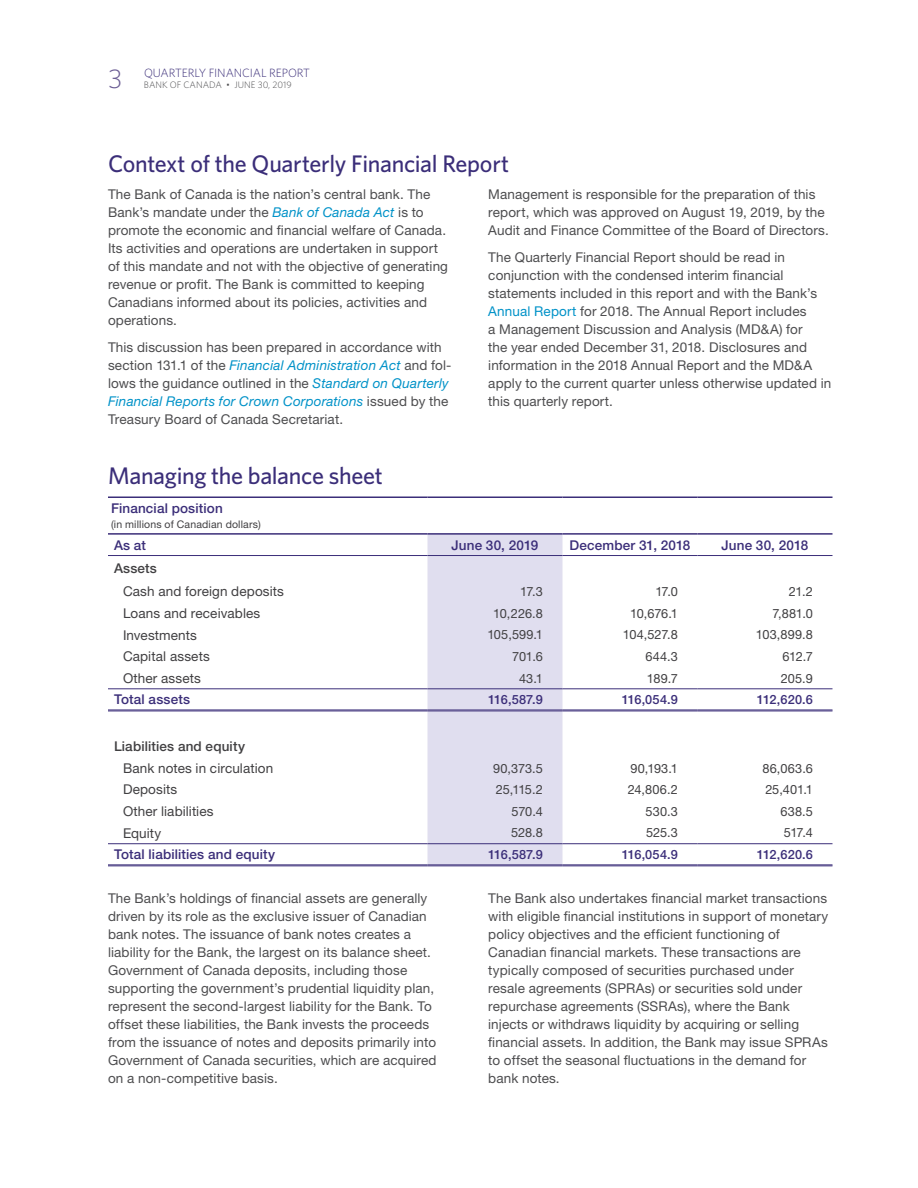
<style>
.page{position:relative;width:918px;height:1188px;background:#fff}
.page>*{position:absolute;margin:0;border:0;box-sizing:border-box;transform-origin:0 0}
.t1{font:300 27px "Whitney";color:#6b5d94}
.t2{font:500 24px "Whitney";letter-spacing:-.015em;color:#3b2e79}
.t3{font:13.5px/18px "Helvetica Neue LT Std";letter-spacing:.01em;color:#4d4d4f}
.t4{font:13.5px "Helvetica Neue LT Std";letter-spacing:.01em;color:#414042}
.t5{font:500 13.5px "Helvetica Neue LT Std";letter-spacing:.01em;color:#3b2e79}
.t6{font:500 13.5px "Helvetica Neue LT Std";letter-spacing:.01em;color:#414042}
.t7{font:12.75px "Helvetica Neue LT Std";letter-spacing:-.005em;color:#414042}
.t8{font:500 12.75px "Helvetica Neue LT Std";letter-spacing:-.04em;color:#3b2e79}
.t9{font:300 12px "Whitney";letter-spacing:-.01em;color:#3b2e79}
.t10{font:10.5px "Helvetica Neue LT Std";letter-spacing:.015em;color:#414042}
.t11{font:300 9.3px "Whitney";color:#4d4d4f}
.s1{font-style:italic;color:#0092c8}
.s2{color:#0092c8}
</style>
<div class="page">
<div style="left:428px;top:535px;width:134px;height:330px;background:#e0deef"></div>
<hr style="left:108px;top:533px;width:320px;height:2px;background:#3b2e79">
<hr style="left:428px;top:533px;width:134px;height:2px;background:#3b2e79">
<hr style="left:562px;top:533px;width:136px;height:2px;background:#3b2e79">
<hr style="left:698px;top:533px;width:134px;height:2px;background:#3b2e79">
<hr style="left:108px;top:555px;width:320px;height:1px;background:#3b2e79">
<hr style="left:428px;top:555px;width:134px;height:1px;background:#3b2e79">
<hr style="left:562px;top:555px;width:136px;height:1px;background:#3b2e79">
<hr style="left:698px;top:555px;width:134px;height:1px;background:#3b2e79">
<hr style="left:108px;top:688px;width:320px;height:1px;background:#3b2e79">
<hr style="left:428px;top:688px;width:134px;height:1px;background:#3b2e79">
<hr style="left:562px;top:688px;width:136px;height:1px;background:#3b2e79">
<hr style="left:698px;top:688px;width:134px;height:1px;background:#3b2e79">
<hr style="left:108px;top:710px;width:320px;height:1px;background:#3b2e79">
<hr style="left:108px;top:711px;width:320px;height:1px;background:#3b2e79">
<hr style="left:428px;top:710px;width:134px;height:1px;background:#3b2e79">
<hr style="left:428px;top:711px;width:134px;height:1px;background:#3b2e79">
<hr style="left:562px;top:710px;width:136px;height:1px;background:#3b2e79">
<hr style="left:562px;top:711px;width:136px;height:1px;background:#3b2e79">
<hr style="left:698px;top:710px;width:134px;height:1px;background:#3b2e79">
<hr style="left:698px;top:711px;width:134px;height:1px;background:#3b2e79">
<hr style="left:108px;top:843px;width:320px;height:1px;background:#3b2e79">
<hr style="left:428px;top:843px;width:134px;height:1px;background:#3b2e79">
<hr style="left:562px;top:843px;width:136px;height:1px;background:#3b2e79">
<hr style="left:698px;top:843px;width:134px;height:1px;background:#3b2e79">
<hr style="left:108px;top:496px;width:320px;height:2px;background:#3b2e79">
<hr style="left:428px;top:496px;width:134px;height:2px;background:#3b2e79">
<hr style="left:562px;top:496px;width:136px;height:2px;background:#3b2e79">
<hr style="left:698px;top:496px;width:134px;height:2px;background:#3b2e79">
<hr style="left:108px;top:865px;width:320px;height:1px;background:#3b2e79">
<hr style="left:108px;top:866px;width:320px;height:1px;background:#3b2e79">
<hr style="left:428px;top:865px;width:134px;height:1px;background:#3b2e79">
<hr style="left:428px;top:866px;width:134px;height:1px;background:#3b2e79">
<hr style="left:562px;top:865px;width:136px;height:1px;background:#3b2e79">
<hr style="left:562px;top:866px;width:136px;height:1px;background:#3b2e79">
<hr style="left:698px;top:865px;width:134px;height:1px;background:#3b2e79">
<hr style="left:698px;top:866px;width:134px;height:1px;background:#3b2e79">
<h1 class="t1" style="left:108px;top:60px;width:16px">3</h1>
<p class="t9" style="left:144px;top:65px;width:168px">QUARTERLY FINANCIAL REPORT</p>
<p class="t11" style="left:144px;top:79px;width:101px">BANK OF CANADA • JUNE</p>
<p class="t11" style="left:258px;top:79px;width:36px">30, 2019</p>
<h2 class="t2" style="left:108px;top:148px;width:403px">Context of the Quarterly Financial Report</h2>
<p class="t3" style="left:108px;top:185px;width:342px">The Bank of Canada is the nation’s central bank. The Bank’s mandate under the <span class="s1">Bank of Canada Act</span> is to promote the economic and financial welfare of Canada.<br>Its activities and operations are undertaken in support of this mandate and not with the objective of generating revenue or profit. The Bank is committed to keeping Canadians informed about its policies, activities and operations.</p>
<p class="t3" style="left:108px;top:338px;width:345px">This discussion has been prepared in accordance with section 131.1 of the <span class="s1">Financial Administration Act</span> and fol&shy;lows the guidance outlined in the <span class="s1">Standard on Quarterly Financial Reports for Crown Corporations</span> issued by the Treasury Board of Canada Secretariat.</p>
<p class="t3" style="left:488px;top:185px;width:342px">Management is responsible for the preparation of this report, which was approved on August 19, 2019, by the<br>Audit and Finance Committee of the Board of Directors.</p>
<p class="t3" style="left:488px;top:248px;width:345px">The Quarterly Financial Report should be read in conjunction with the condensed interim financial statements included in this report and with the Bank’s <span class="s2">Annual Report</span> for 2018. The Annual Report includes<br>a Management Discussion and Analysis (MD&amp;A) for<br>the year ended December 31, 2018. Disclosures and information in the 2018 Annual Report and the MD&amp;A apply to the current quarter unless otherwise updated in this quarterly report.</p>
<h2 class="t2" style="left:108px;top:460px;width:276px">Managing the balance sheet</h2>
<p class="t5" style="left:111px;top:500px;width:113px">Financial position</p>
<p class="t10" style="left:111px;top:518px;width:151px">(in millions of Canadian dollars)</p>
<p class="t5" style="left:114px;top:537px;width:34px">As at</p>
<p class="t5" style="left:452px;top:537px;width:88px">June 30, 2019</p>
<p class="t5" style="left:570px;top:537px;width:122px">December 31, 2018</p>
<p class="t5" style="left:722px;top:537px;width:88px">June 30, 2018</p>
<p class="t6" style="left:114px;top:560px;width:44px">Assets</p>
<p class="t4" style="left:123px;top:583px;width:163px">Cash and foreign deposits</p>
<p class="t7" style="left:520px;top:584px;width:24px">17.3</p>
<p class="t7" style="left:655px;top:584px;width:24px">17.0</p>
<p class="t7" style="left:789px;top:584px;width:26px">21.2</p>
<p class="t4" style="left:123px;top:605px;width:139px">Loans and receivables</p>
<p class="t7" style="left:493px;top:605px;width:51px">10,226.8</p>
<p class="t7" style="left:630px;top:605px;width:49px">10,676.1</p>
<p class="t7" style="left:772px;top:605px;width:42px">7,881.0</p>
<p class="t4" style="left:123px;top:627px;width:76px">Investments</p>
<p class="t7" style="left:487px;top:627px;width:57px">105,599.1</p>
<p class="t7" style="left:623px;top:627px;width:57px">104,527.8</p>
<p class="t7" style="left:756px;top:627px;width:59px">103,899.8</p>
<p class="t4" style="left:123px;top:648px;width:88px">Capital assets</p>
<p class="t7" style="left:512px;top:649px;width:32px">701.6</p>
<p class="t7" style="left:646px;top:649px;width:34px">644.3</p>
<p class="t7" style="left:782px;top:649px;width:32px">612.7</p>
<p class="t4" style="left:123px;top:670px;width:79px">Other assets</p>
<p class="t7" style="left:519px;top:670px;width:25px">43.1</p>
<p class="t7" style="left:647px;top:670px;width:33px">189.7</p>
<p class="t7" style="left:781px;top:670px;width:34px">205.9</p>
<p class="t5" style="left:114px;top:692px;width:78px">Total assets</p>
<p class="t8" style="left:488px;top:692px;width:56px">116,587.9</p>
<p class="t8" style="left:622px;top:692px;width:58px">116,054.9</p>
<p class="t8" style="left:757px;top:692px;width:58px">112,620.6</p>
<p class="t6" style="left:114px;top:738px;width:133px">Liabilities and equity</p>
<p class="t4" style="left:123px;top:760px;width:152px">Bank notes in circulation</p>
<p class="t7" style="left:493px;top:760px;width:51px">90,373.5</p>
<p class="t7" style="left:630px;top:760px;width:49px">90,193.1</p>
<p class="t7" style="left:762px;top:760px;width:52px">86,063.6</p>
<p class="t4" style="left:123px;top:782px;width:56px">Deposits</p>
<p class="t7" style="left:496px;top:782px;width:49px">25,115.2</p>
<p class="t7" style="left:628px;top:782px;width:52px">24,806.2</p>
<p class="t7" style="left:765px;top:782px;width:49px">25,401.1</p>
<p class="t4" style="left:123px;top:803px;width:92px">Other liabilities</p>
<p class="t7" style="left:511px;top:804px;width:33px">570.4</p>
<p class="t7" style="left:646px;top:804px;width:34px">530.3</p>
<p class="t7" style="left:780px;top:804px;width:34px">638.5</p>
<p class="t4" style="left:123px;top:825px;width:40px">Equity</p>
<p class="t7" style="left:511px;top:825px;width:33px">528.8</p>
<p class="t7" style="left:646px;top:825px;width:33px">525.3</p>
<p class="t7" style="left:784px;top:825px;width:31px">517.4</p>
<p class="t5" style="left:114px;top:847px;width:163px">Total liabilities and equity</p>
<p class="t8" style="left:488px;top:847px;width:56px">116,587.9</p>
<p class="t8" style="left:622px;top:847px;width:58px">116,054.9</p>
<p class="t8" style="left:757px;top:847px;width:58px">112,62 0.6</p>
<p class="t3" style="left:108px;top:889px;width:330px">The Bank’s holdings of financial assets are generally driven by its role as the exclusive issuer of Canadian bank notes. The issuance of bank notes creates a liability for the Bank, the largest on its balance sheet.<br>Government of Canada deposits, including those supporting the government’s prudential liquidity plan, represent the second-largest liability for the Bank. To offset these liabilities, the Bank invests the proceeds from the issuance of notes and deposits primarily into Government of Canada securities, which are acquired on a non-competitive basis.</p>
<p class="t3" style="left:488px;top:889px;width:342px">The Bank also undertakes financial market transactions with eligible financial institutions in support of monetary policy objectives and the efficient functioning of Canadian financial markets. These transactions are typically composed of securities purchased under resale agreements (SPRAs) or securities sold under repurchase agreements (SSRAs), where the Bank injects or withdraws liquidity by acquiring or selling financial assets. In addition, the Bank may issue SPRAs to offset the seasonal fluctuations in the demand for bank notes.</p>
</div>
